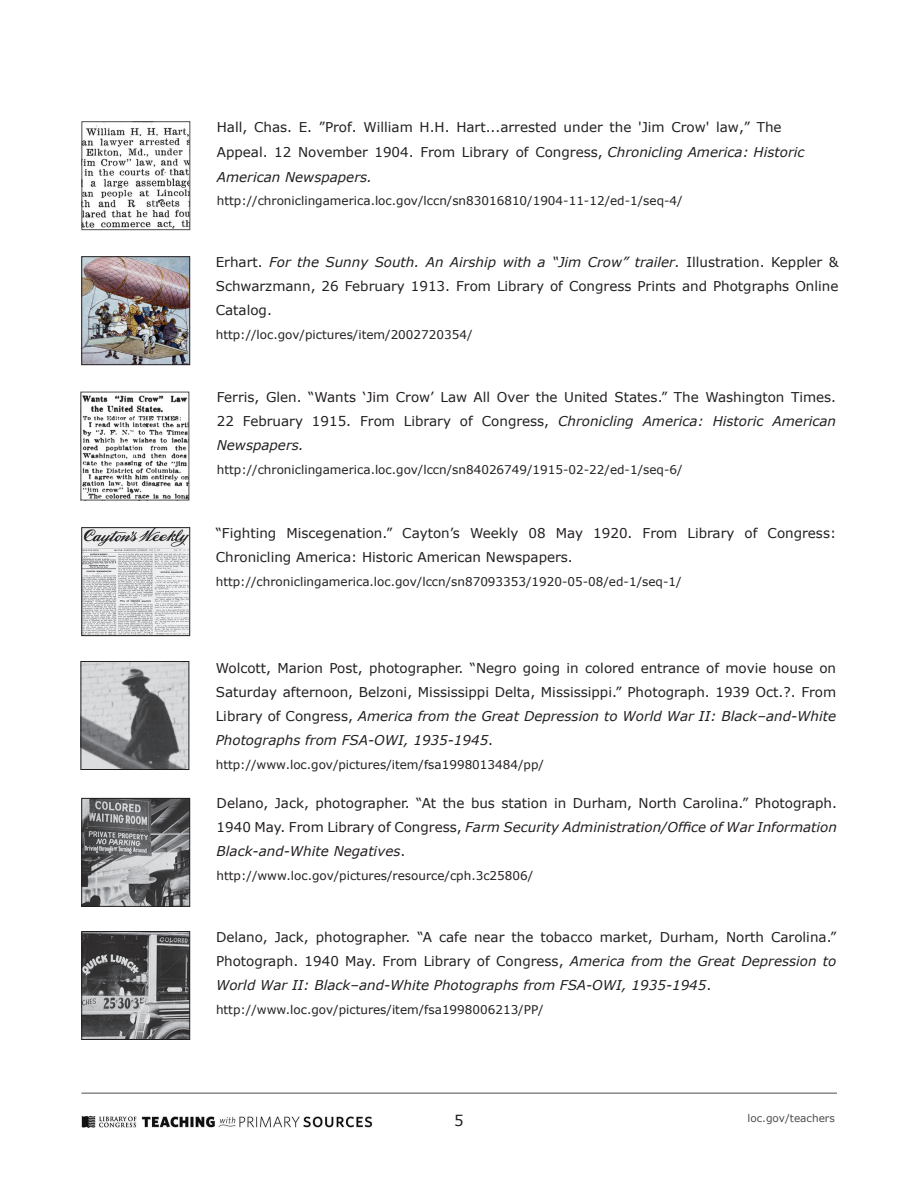
<style>
.page{position:relative;width:918px;height:1188px;background:#fff}
.page>*{position:absolute;margin:0;border:0;box-sizing:border-box;transform-origin:0 0}
.t1{font:15px "Verdana";color:#231f20}
.t2{font:13.5px/24px "Verdana";color:#231f20;text-align:justify}
.t3{font:12px "Verdana";color:#231f20}
.t4{font:10.5px "Verdana";color:#4d4d4d}
.s1{font-style:italic}
</style>
<div class="page">
<hr style="left:81px;top:1093px;width:756px;height:1px;background:#231f20">
<img style="left:84px;top:124px;width:104px;height:104px">
<div style="left:82px;top:122px;width:108px;height:108px;border:1px solid #4d4d4d"></div>
<img style="left:84px;top:258px;width:104px;height:105px">
<div style="left:82px;top:256px;width:108px;height:109px;border:1px solid #231f20"></div>
<img style="left:83px;top:395px;width:104px;height:103px">
<img style="left:84px;top:529px;width:104px;height:105px">
<img style="left:83px;top:663px;width:104px;height:105px">
<div style="left:82px;top:527px;width:108px;height:109px;border:1px solid #231f20"></div>
<div style="left:81px;top:661px;width:108px;height:109px;border:1px solid #231f20"></div>
<img style="left:84px;top:800px;width:104px;height:105px">
<div style="left:82px;top:798px;width:108px;height:109px;border:1px solid #231f20"></div>
<img style="left:84px;top:933px;width:104px;height:105px">
<div style="left:82px;top:931px;width:108px;height:109px;border:1px solid #231f20"></div>
<img style="left:81px;top:1116px;width:292px;height:12px">
<p class="t2" style="left:217px;top:114px;width:589px;line-height:25.2px;text-align:left">Hall, Chas. E. ”Prof. William H.H. Hart...arrested under the 'Jim Crow' law,” The<br>Appeal. 12 November 1904. From Library of Congress, <span class="s1">Chronicling America: Historic<br>American Newspapers.</span></p>
<p class="t3" style="left:217px;top:193px;width:467px">http://chroniclingamerica.loc.gov/lccn/sn83016810/1904-11-12/ed-1/seq-4/</p>
<p class="t2" style="left:216px;top:250px;width:624px">Erhart. <span class="s1">For the Sunny South. An Airship with a “Jim Crow” trailer.</span> Illustration. Keppler &amp; Schwarzmann, 26 February 1913. From Library of Congress Prints and Photgraphs Online Catalog.</p>
<p class="t3" style="left:216px;top:326px;width:258px">http://loc.gov/pictures/item/2002720354/</p>
<p class="t2" style="left:217px;top:385px;width:621px">Ferris, Glen. “Wants ‘Jim Crow’ Law All Over the United States.” The Washington Times.<br>22 February 1915. From Library of Congress, <span class="s1">Chronicling America: Historic American Newspapers.</span></p>
<p class="t3" style="left:217px;top:462px;width:467px">http://chroniclingamerica.loc.gov/lccn/sn84026749/1915-02-22/ed-1/seq-6/</p>
<p class="t2" style="left:216px;top:521px;width:622px">“Fighting Miscegenation.” Cayton’s Weekly 08 May 1920. From Library of Congress:<br>Chronicling America: Historic American Newspapers.</p>
<p class="t3" style="left:216px;top:573px;width:467px">http://chroniclingamerica.loc.gov/lccn/sn87093353/1920-05-08/ed-1/seq-1/</p>
<p class="t2" style="left:216px;top:656px;width:622px">Wolcott, Marion Post, photographer. “Negro going in colored entrance of movie house on Saturday afternoon, Belzoni, Mississippi Delta, Mississippi.” Photograph. 1939 Oct.?. From Library of Congress, <span class="s1">America from the Great Depression to World War II: Black–and-White Photographs from FSA-OWI, 1935-1945</span>.</p>
<p class="t3" style="left:216px;top:757px;width:330px">http://www.loc.gov/pictures/item/fsa1998013484/pp/</p>
<p class="t2" style="left:217px;top:791px;width:622px">Delano, Jack, photographer. “At the bus station in Durham, North Carolina.” Photograph.<br>1940 May. From Library of Congress, <span class="s1">Farm Security Administration/Office of War Information Black-and-White Negatives</span>.</p>
<p class="t3" style="left:217px;top:867px;width:318px">http://www.loc.gov/pictures/resource/cph.3c25806/</p>
<p class="t2" style="left:216px;top:925px;width:622px">Delano, Jack, photographer. “A cafe near the tobacco market, Durham, North Carolina.” Photograph. 1940 May. From Library of Congress, <span class="s1">America from the Great Depression to World War II: Black–and-White Photographs from FSA-OWI, 1935-1945</span>.</p>
<p class="t3" style="left:216px;top:1001px;width:329px">http://www.loc.gov/pictures/item/fsa1998006213/PP/</p>
<p class="t1" style="left:454px;top:1110px;width:11px">5</p>
<p class="t4" style="left:748px;top:1111px;width:89px">loc.gov/teachers</p>
</div>
